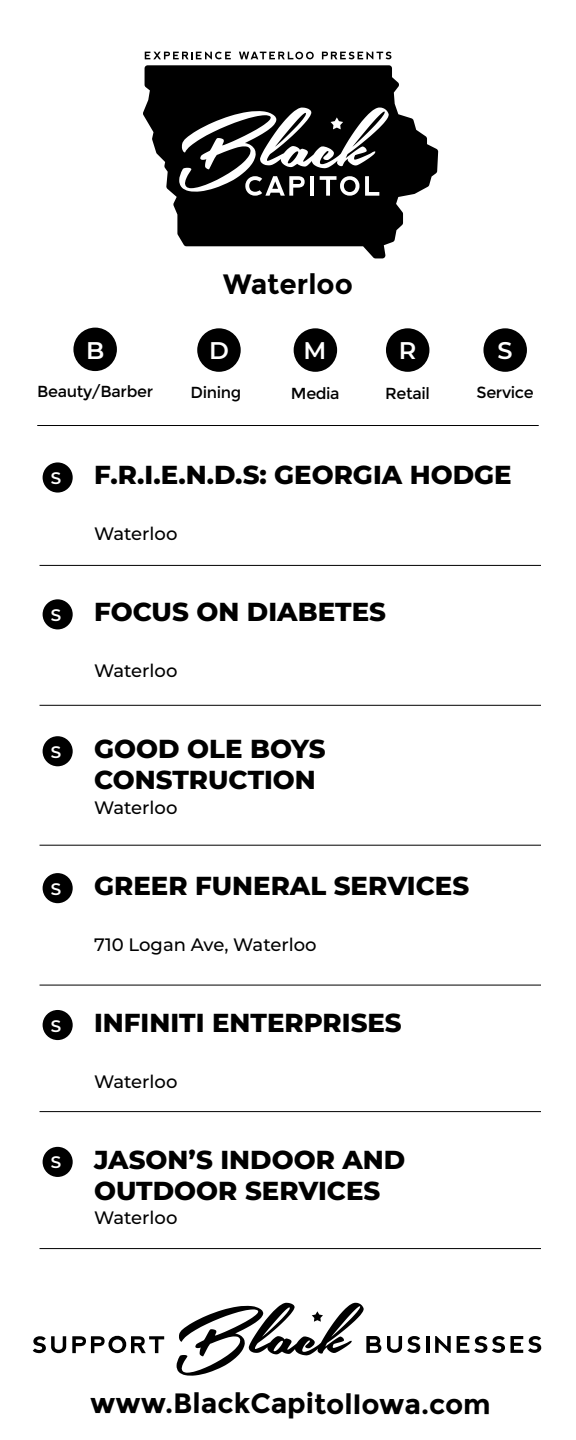
<style>
.page{position:relative;width:576px;height:1440px;background:#fff}
.page>*{position:absolute;margin:0;border:0;box-sizing:border-box;transform-origin:0 0}
.t1{font:700 28px "Montserrat";letter-spacing:-.005em;color:#000}
.t2{font:800 26px/31.2px "Montserrat";color:#000}
.t3{font:600 24px "Montserrat";color:#fff}
.t4{font:500 18px "Montserrat";color:#000}
.t5{font:600 16.6px "Montserrat";color:#fff}
.t6{font:16px "Montserrat";letter-spacing:-.025em;color:#000}
</style>
<div class="page">
<svg style="left:387px;top:1336px;width:33px;height:17px"></svg>
<hr style="left:426px;top:1336px;width:3px;height:17px;background:#000">
<svg style="left:435px;top:1336px;width:16px;height:17px"></svg>
<svg style="left:457px;top:1336px;width:84px;height:17px"></svg>
<svg style="left:177px;top:1303px;width:204px;height:73px"></svg>
<svg style="left:33px;top:1336px;width:33px;height:17px"></svg>
<svg style="left:72px;top:1335px;width:92px;height:18px"></svg>
<svg style="left:145px;top:52px;width:86px;height:7px"></svg>
<svg style="left:239px;top:52px;width:75px;height:7px"></svg>
<svg style="left:322px;top:52px;width:69px;height:7px"></svg>
<svg style="left:143px;top:65px;width:295px;height:193px;fill:#000"></svg>
<svg style="left:179px;top:108px;width:210px;height:88px"></svg>
<hr style="left:37px;top:425px;width:502px;height:1px;background:#000">
<div style="left:73px;top:328px;width:44px;height:43px;background:#000;border-radius:50%"></div>
<div style="left:197px;top:328px;width:44px;height:44px;background:#000;border-radius:50%"></div>
<div style="left:386px;top:328px;width:43px;height:44px;background:#000;border-radius:50%"></div>
<div style="left:294px;top:328px;width:43px;height:44px;background:#000;border-radius:50%"></div>
<div style="left:483px;top:328px;width:44px;height:44px;background:#000;border-radius:50%"></div>
<div style="left:43px;top:462px;width:30px;height:31px;background:#000;border-radius:50%"></div>
<div style="left:43px;top:599px;width:30px;height:30px;background:#000;border-radius:50%"></div>
<div style="left:43px;top:736px;width:30px;height:30px;background:#000;border-radius:50%"></div>
<div style="left:43px;top:873px;width:30px;height:30px;background:#000;border-radius:50%"></div>
<div style="left:43px;top:1010px;width:30px;height:30px;background:#000;border-radius:50%"></div>
<div style="left:43px;top:1147px;width:30px;height:30px;background:#000;border-radius:50%"></div>
<hr style="left:40px;top:565px;width:501px;height:1px;background:#000">
<hr style="left:40px;top:845px;width:501px;height:1px;background:#000">
<hr style="left:40px;top:1111px;width:501px;height:1px;background:#000">
<hr style="left:40px;top:1248px;width:501px;height:1px;background:#000">
<hr style="left:40px;top:705px;width:501px;height:1px;background:#000">
<hr style="left:40px;top:985px;width:501px;height:1px;background:#000">
<p class="t3" style="left:86px;top:333px;width:20px">B</p>
<p class="t6" style="left:37px;top:382px;width:117px">Beauty/Barber</p>
<p class="t1" style="left:223px;top:268px;width:131px">Waterloo</p>
<p class="t3" style="left:209px;top:334px;width:21px">D</p>
<p class="t6" style="left:191px;top:383px;width:52px">Dining</p>
<p class="t3" style="left:303px;top:334px;width:24px">M</p>
<p class="t6" style="left:291px;top:384px;width:50px">Media</p>
<p class="t3" style="left:399px;top:334px;width:19px">R</p>
<p class="t6" style="left:385px;top:384px;width:46px">Retail</p>
<p class="t3" style="left:498px;top:334px;width:17px">S</p>
<p class="t6" style="left:477px;top:383px;width:59px">Service</p>
<p class="t5" style="left:51px;top:466px;width:12px">S</p>
<p class="t5" style="left:51px;top:603px;width:12px">S</p>
<p class="t5" style="left:51px;top:740px;width:12px">S</p>
<p class="t5" style="left:51px;top:877px;width:12px">S</p>
<p class="t5" style="left:51px;top:1014px;width:12px">S</p>
<p class="t5" style="left:51px;top:1151px;width:12px">S</p>
<p class="t2" style="left:94px;top:458px;width:419px">F.R.I.E.N.D.S: GEORGIA HODGE</p>
<p class="t4" style="left:94px;top:521px;width:85px">Waterloo</p>
<p class="t2" style="left:94px;top:595px;width:293px">FOCUS ON DIABETES</p>
<p class="t4" style="left:94px;top:658px;width:85px">Waterloo</p>
<p class="t2" style="left:94px;top:732px;width:233px">GOOD OLE BOYS<br>CONSTRUCTION</p>
<p class="t4" style="left:94px;top:795px;width:85px">Waterloo</p>
<p class="t2" style="left:94px;top:869px;width:377px">GREER FUNERAL SERVICES</p>
<p class="t4" style="left:94px;top:932px;width:224px">710 Logan Ave, Waterloo</p>
<p class="t2" style="left:94px;top:1006px;width:309px">INFINITI ENTERPRISES</p>
<p class="t4" style="left:94px;top:1069px;width:85px">Waterloo</p>
<p class="t2" style="left:94px;top:1142px;width:313px">JASON’S INDOOR AND<br>OUTDOOR SERVICES</p>
<p class="t4" style="left:94px;top:1205px;width:85px">Waterloo</p>
<p class="t1" style="left:90px;top:1387px;width:402px">www.BlackCapitolIowa.com</p>
</div>
